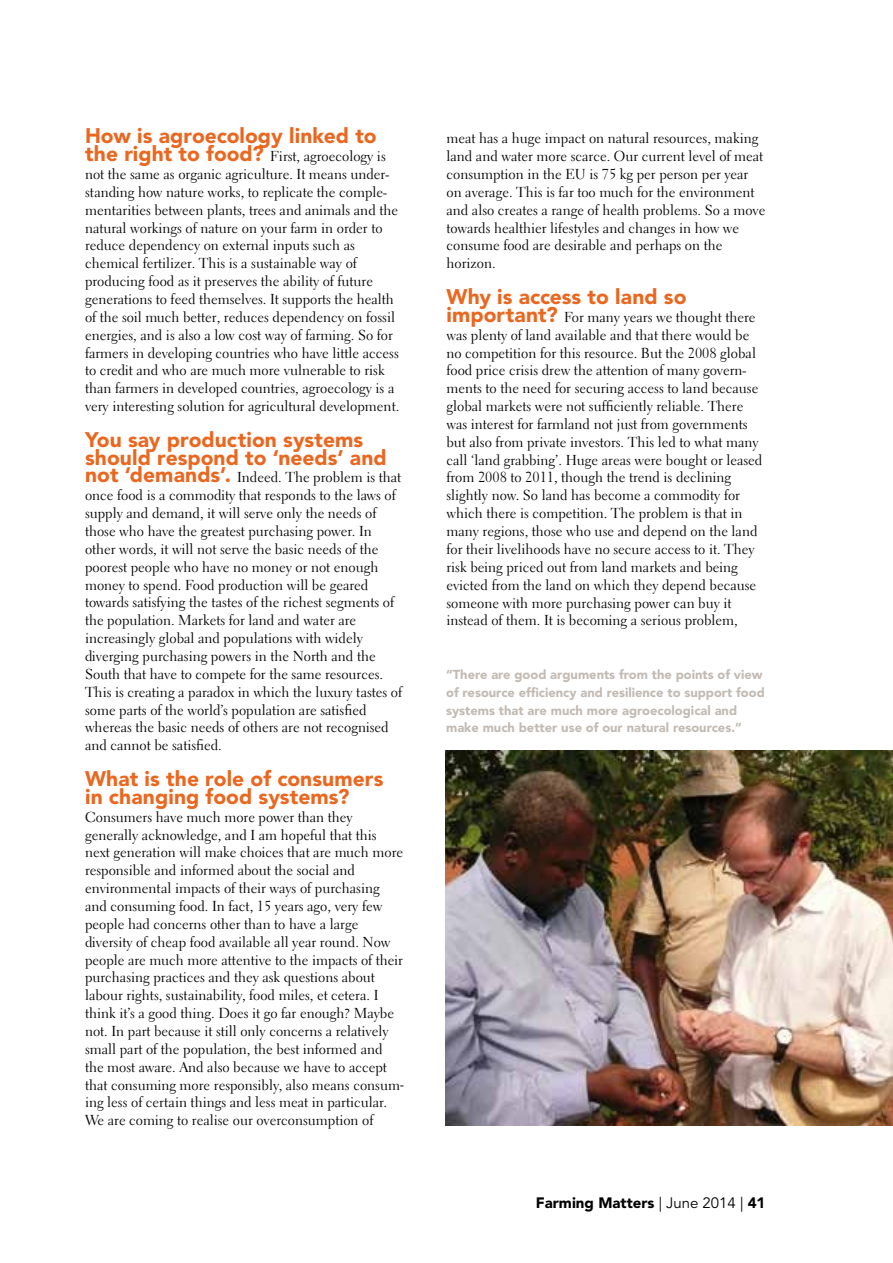
<style>
.page{position:relative;width:893px;height:1263px;background:#fff}
.page>*{position:absolute;margin:0;border:0;box-sizing:border-box;transform-origin:0 0}
.t1{font:900 21px/17.9px "Avenir LT Std";letter-spacing:.005em;color:#ea6720}
.t2{font:900 15px "Avenir LT Std";color:#000}
.t3{font:14.4px/17.9px "Electra LT Std";color:#000}
.t4{font:900 12.9px/17.9px "Avenir LT Std";color:#c2bab3}
.s1{font-family:"Avenir LT Std";font-weight:900;font-size:21px;color:#ea6720}
.s2{font-weight:400}
</style>
<div class="page">
<img style="left:446px;top:750px;width:447px;height:375px">
<h1 class="t1" style="left:85px;top:127px;width:293px">How is agroecology linked to</h1>
<p class="t3" style="left:85px;top:147px;width:316px"><span class="s1">the right to food?</span> First, agroecology is not the same as organic agriculture. It means under&shy;standing how nature works, to replicate the comple&shy;mentarities between plants, trees and animals and the natural workings of nature on your farm in order to reduce dependency on external inputs such as chemical fertilizer. This is a sustainable way of producing food as it preserves the ability of future generations to feed themselves. It supports the health of the soil much better, reduces dependency on fossil energies, and is also a low cost way of farming. So for farmers in developing countries who have little access to credit and who are much more vulnerable to risk than farmers in developed countries, agroecology is a very interesting solution for agricultural development.</p>
<h1 class="t1" style="left:85px;top:430px;width:303px">You say production systems should respond to ‘needs’ and</h1>
<p class="t3" style="left:85px;top:469px;width:319px"><span class="s1">not ‘demands’.</span> Indeed. The problem is that once food is a commodity that responds to the laws of supply and demand, it will serve only the needs of those who have the greatest purchasing power. In other words, it will not serve the basic needs of the poorest people who have no money or not enough money to spend. Food production will be geared towards satisfying the tastes of the richest segments of the population. Markets for land and water are increasingly global and populations with widely diverging purchasing powers in the North and the South that have to compete for the same resources.<br>This is creating a paradox in which the luxury tastes of some parts of the world’s population are satisfied whereas the basic needs of others are not recognised and cannot be satisfied.</p>
<h1 class="t1" style="left:85px;top:770px;width:300px">What is the role of consumers in changing food systems?</h1>
<p class="t3" style="left:85px;top:808px;width:320px">Consumers have much more power than they generally acknowledge, and I am hopeful that this next generation will make choices that are much more responsible and informed about the social and environmental impacts of their ways of purchasing and consuming food. In fact, 15 years ago, very few people had concerns other than to have a large diversity of cheap food available all year round. Now people are much more attentive to the impacts of their purchasing practices and they ask questions about labour rights, sustainability, food miles, et cetera. I think it’s a good thing. Does it go far enough? Maybe not. In part because it still only concerns a relatively small part of the population, the best informed and the most aware. And also because we have to accept that consuming more responsibly, also means consum&shy;ing less of certain things and less meat in particular.<br>We are coming to realise our overconsumption of</p>
<p class="t3" style="left:446px;top:129px;width:320px">meat has a huge impact on natural resources, making land and water more scarce. Our current level of meat consumption in the EU is 75 kg per person per year on average. This is far too much for the environment and also creates a range of health problems. So a move towards healthier lifestyles and changes in how we consume food are desirable and perhaps on the horizon.</p>
<h1 class="t1" style="left:446px;top:288px;width:241px">Why is access to land so</h1>
<p class="t3" style="left:446px;top:308px;width:317px"><span class="s1">important?</span> For many years we thought there was plenty of land available and that there would be no competition for this resource. But the 2008 global food price crisis drew the attention of many govern&shy;ments to the need for securing access to land because global markets were not sufficiently reliable. There was interest for farmland not just from governments but also from private investors. This led to what many call ‘land grabbing’. Huge areas were bought or leased from 2008 to 2011, though the trend is declining slightly now. So land has become a commodity for which there is competition. The problem is that in many regions, those who use and depend on the land for their livelihoods have no secure access to it. They risk being priced out from land markets and being evicted from the land on which they depend because someone with more purchasing power can buy it instead of them. It is becoming a serious problem,</p>
<p class="t4" style="left:446px;top:665px;width:320px">“There are good arguments from the points of view of resource efficiency and resilience to support food systems that are much more agroecological and make much better use of our natural resources.”</p>
<p class="t2" style="left:536px;top:1193px;width:231px">Farming Matters <span class="s2">| June 2014 |</span> 41</p>
</div>
